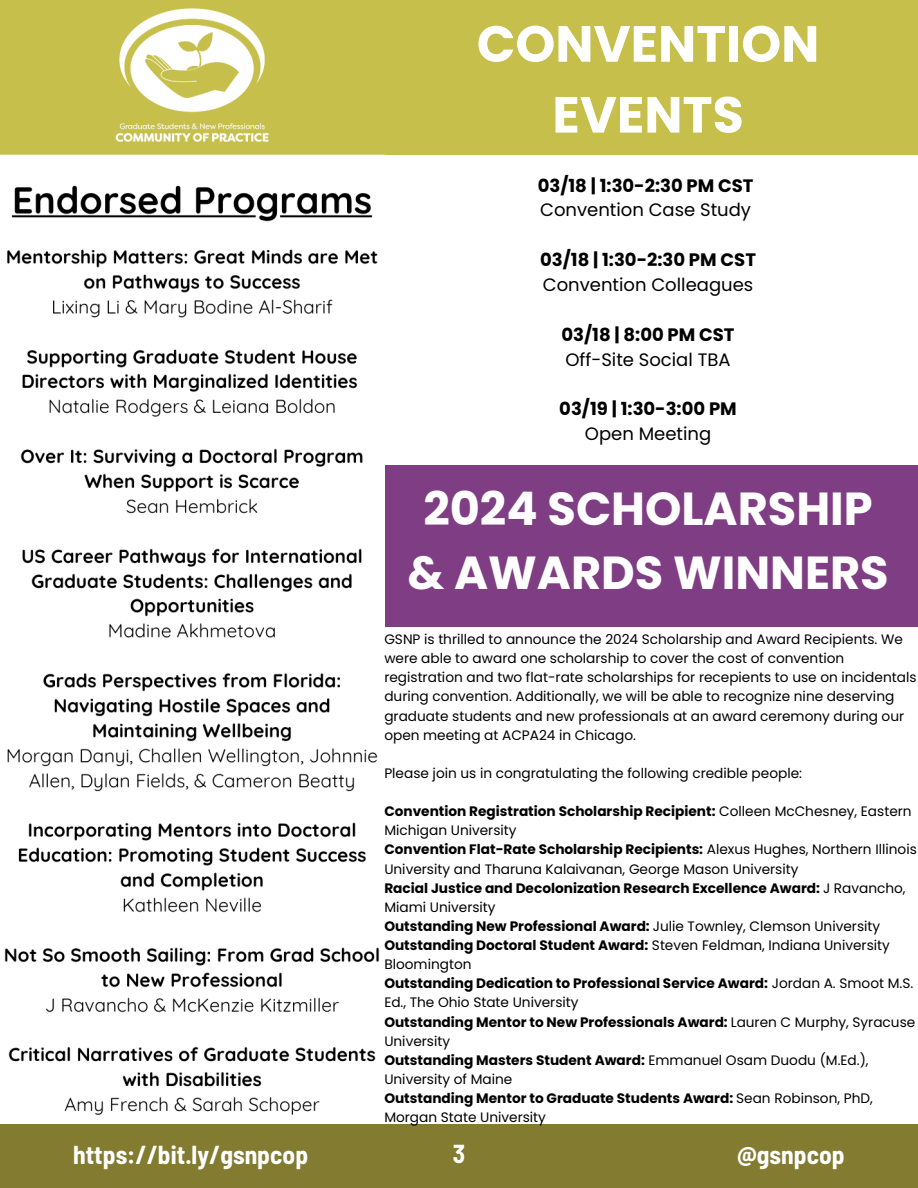
<style>
.page{position:relative;width:918px;height:1188px;background:#fff}
.page>*{position:absolute;margin:0;border:0;box-sizing:border-box;transform-origin:0 0}
.t1{font:700 50.85px/70.8px "Poppins";color:#fff;text-align:center}
.t2{font:700 46.35px/64.2px "Poppins";color:#fff;text-align:center}
.t3{font:700 semi-condensed 25.35px "Barlow";color:#fff}
.t4{font:700 18px/24.9px "Poppins";color:#000}
.t5{font:18px/24.9px "Poppins";color:#000}
.t6{font:13.65px/19.2px "Poppins";color:#000}
.t7{font:700 13.65px/19.2px "Poppins";color:#000}
.s1{font-weight:400}
.s2{font-weight:700}
</style>
<div class="page">
<div style="left:0;top:0;width:918px;height:154px;background:#c6bf4b"></div>
<div style="left:0;top:465px;width:918px;height:161px;background:#7f3d84"></div>
<img style="left:0;top:8px;width:385px;height:1117px">
<div style="left:0;top:1125px;width:918px;height:63px;background:#827b30"></div>
<p class="t1" style="left:477px;top:9px;width:344px">CONVENTION<br>EVENTS</p>
<h1 class="t4" style="left:538px;top:173px;width:217px">03/18 | 1:30-2:30 PM CST<br><span class="s1">Convention Case Study</span></h1>
<p class="t4" style="left:540px;top:247px;width:217px">03/18 | 1:30-2:30 PM CST<br><span class="s1">Convention Colleagues</span></p>
<p class="t5" style="left:561px;top:322px;width:175px"><span class="s2">03/18 | 8:00 PM CST<br></span>Off-Site Social TBA</p>
<p class="t4" style="left:559px;top:397px;width:179px;text-align:center">03/19 | 1:30-3:00 PM<br><span class="s1">Open Meeting</span></p>
<h1 class="t2" style="left:407px;top:476px;width:483px">2024 SCHOLARSHIP &amp; AWARDS WINNERS</h1>
<p class="t6" style="left:384px;top:630px;width:534px">GSNP is thrilled to announce the 2024 Scholarship and Award Recipients. We were able to award one scholarship to cover the cost of convention registration and two flat-rate scholarships for recepients to use on incidentals during convention. Additionally, we will be able to recognize nine deserving graduate students and new professionals at an award ceremony during our open meeting at ACPA24 in Chicago.</p>
<p class="t6" style="left:384px;top:764px;width:419px">Please join us in congratulating the following credible people:</p>
<p class="t7" style="left:384px;top:802px;width:529px">Convention Registration Scholarship Recipient: <span class="s1">Colleen McChesney, Eastern<br>Michigan University</span></p>
<p class="t6" style="left:384px;top:840px;width:534px"><span class="s2">Convention Flat-Rate Scholarship Recipients:</span> Alexus Hughes, Northern Illinois<br>University and Tharuna Kalaivanan, George Mason University</p>
<p class="t7" style="left:384px;top:878px;width:523px">Racial Justice and Decolonization Research Excellence Award: <span class="s1">J Ravancho,<br>Miami University</span></p>
<p class="t7" style="left:384px;top:917px;width:497px">Outstanding New Professional Award: <span class="s1">Julie Townley, Clemson University</span></p>
<p class="t6" style="left:384px;top:936px;width:507px"><span class="s2">Outstanding Doctoral Student Award:</span> Steven Feldman, Indiana University<br>Bloomington</p>
<p class="t7" style="left:384px;top:974px;width:530px">Outstanding Dedication to Professional Service Award: <span class="s1">Jordan A. Smoot M.S.<br>Ed., The Ohio State University</span></p>
<p class="t7" style="left:384px;top:1012px;width:532px">Outstanding Mentor to New Professionals Award: <span class="s1">Lauren C Murphy, Syracuse<br>University</span></p>
<h2 class="t6" style="left:384px;top:1050px;width:486px"><span class="s2">Outstanding Masters Student Award:</span> Emmanuel Osam Duodu (M.Ed.),<br>University of Maine</h2>
<h2 class="t7" style="left:384px;top:1089px;width:490px">Outstanding Mentor to Graduate Students Award: <span class="s1">Sean Robinson, PhD,<br>Morgan State University</span></h2>
<h3 class="t3" style="left:73px;top:1139px;width:237px">https://bit.ly/gsnpcop</h3>
<h3 class="t3" style="left:453px;top:1137px;width:14px">3</h3>
<h3 class="t3" style="left:737px;top:1139px;width:109px">@gsnpcop</h3>
</div>
